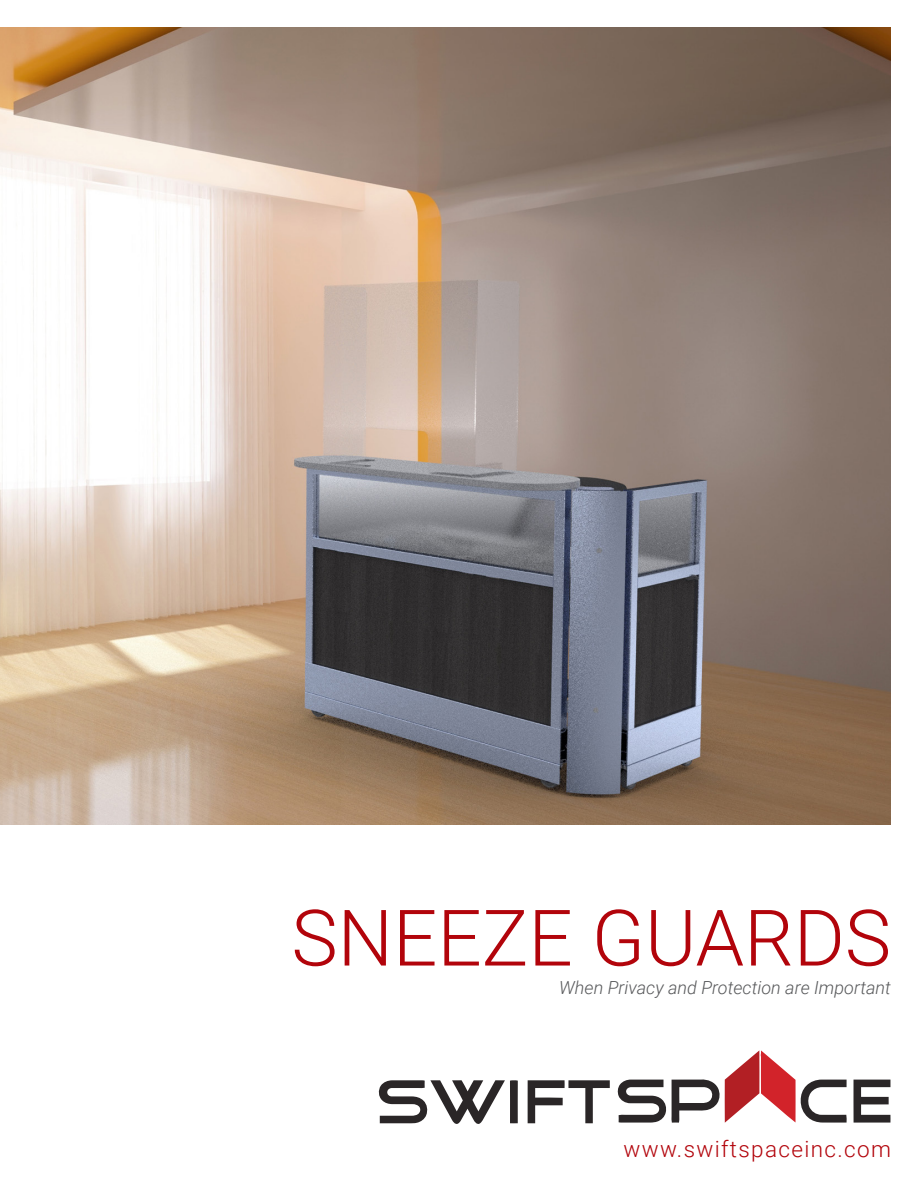
<style>
.page{position:relative;width:918px;height:1188px;background:#fff}
.page>*{position:absolute;margin:0;border:0;box-sizing:border-box;transform-origin:0 0}
.t1{font:300 78px "Roboto";color:#b2040b}
.t2{font:300 22.5px "Roboto";letter-spacing:.06em;color:#b2040b}
.t3{font:italic 300 18px "Roboto";color:#58595b}
</style>
<div class="page">
<img style="left:0;top:27px;width:891px;height:798px">
<svg style="left:853px;top:1080px;width:38px;height:43px"></svg>
<svg style="left:378px;top:1080px;width:127px;height:44px"></svg>
<div style="left:510px;top:1080px;width:8px;height:43px;background:#2a2627"></div>
<svg style="left:617px;top:1050px;width:230px;height:73px"></svg>
<svg style="left:528px;top:1080px;width:82px;height:43px"></svg>
<h1 class="t1" style="left:291px;top:883px;width:601px">SNEEZE GUARDS</h1>
<p class="t3" style="left:559px;top:975px;width:333px">When Privacy and Protection are Important</p>
<p class="t2" style="left:623px;top:1133px;width:269px">www.swiftspaceinc.com</p>
</div>
